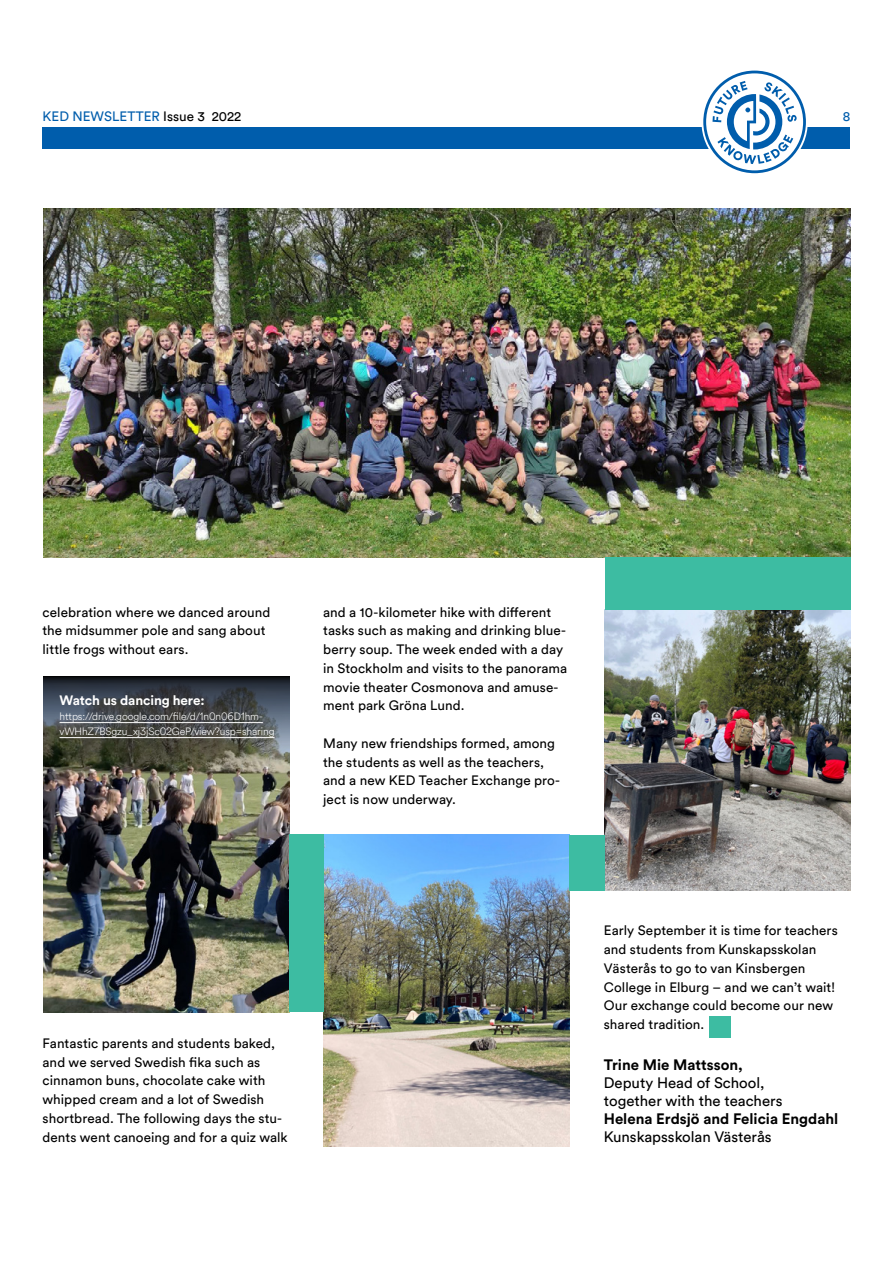
<style>
.page{position:relative;width:893px;height:1263px;background:#fff}
.page>*{position:absolute;margin:0;border:0;box-sizing:border-box;transform-origin:0 0}
.t1{font:15px/18px "Circular Std";color:#000}
.t2{font:700 15px "Circular Std";color:#000}
.t3{font:13.5px/18.8px "Circular Std";letter-spacing:.005em;color:#000}
.t4{font:13.5px "Circular Std";color:#005dac}
.t5{font:700 13.5px "Circular Std";letter-spacing:-.01em;color:#fff}
.t6{font:300 10.5px/15px "Circular Air";letter-spacing:-.01em;color:#fff}
.s1{color:#000}
</style>
<div class="page">
<div style="left:43px;top:128px;width:807px;height:21px;background:#005dac"></div>
<svg style="left:703px;top:71px;width:103px;height:102px"></svg>
<img style="left:44px;top:783px;width:245px;height:229px">
<img style="left:44px;top:208px;width:806px;height:349px">
<div style="left:709px;top:1017px;width:22px;height:21px;background:#3dbca2"></div>
<img style="left:605px;top:609px;width:245px;height:281px">
<img style="left:323px;top:835px;width:246px;height:312px">
<div style="left:605px;top:557px;width:245px;height:52px;background:#3dbca2"></div>
<div style="left:289px;top:835px;width:34px;height:177px;background:#3dbca2"></div>
<div style="left:569px;top:835px;width:36px;height:55px;background:#3dbca2"></div>
<img style="left:44px;top:676px;width:245px;height:107px">
<hr style="left:60px;top:722px;width:203px;height:1px;background:#fff">
<hr style="left:60px;top:737px;width:214px;height:1px;background:#fff">
<p class="t4" style="left:43px;top:109px;width:200px">KED NEWSLETTER <span class="s1">Issue 3 2022</span></p>
<p class="t4" style="left:843px;top:109px;width:9px">8</p>
<p class="t3" style="left:43px;top:602px;width:230px">celebration where we danced around the midsummer pole and sang about little frogs without ears.</p>
<p class="t5" style="left:60px;top:692px;width:147px">Watch us dancing here:</p>
<p class="t6" style="left:60px;top:708px;width:216px">https://drive.google.com/file/d/1n0n06D1hm&shy;vWHhZ7BSgzu_xj3jSc02GeP/view?usp=sharing</p>
<p class="t3" style="left:323px;top:602px;width:246px">and a 10-kilometer hike with different tasks such as making and drinking blue&shy;berry soup. The week ended with a day in Stockholm and visits to the panorama movie theater Cosmonova and amuse&shy;ment park Gröna Lund.</p>
<p class="t3" style="left:323px;top:733px;width:238px">Many new friendships formed, among the students as well as the teachers, and a new KED Teacher Exchange pro&shy;ject is now underway.</p>
<p class="t3" style="left:43px;top:1033px;width:247px">Fantastic parents and students baked, and we served Swedish fika such as cinnamon buns, chocolate cake with whipped cream and a lot of Swedish shortbread. The following days the stu&shy;dents went canoeing and for a quiz walk</p>
<p class="t3" style="left:604px;top:921px;width:236px">Early September it is time for teachers and students from Kunskapsskolan<br>Västerås to go to van Kinsbergen<br>College in Elburg – and we can’t wait!<br>Our exchange could become our new shared tradition.</p>
<p class="t2" style="left:604px;top:1055px;width:141px">Trine Mie Mattsson,</p>
<p class="t1" style="left:604px;top:1074px;width:180px">Deputy Head of School, together with the teachers</p>
<p class="t2" style="left:604px;top:1109px;width:236px">Helena Erdsjö and Felicia Engdahl</p>
<p class="t1" style="left:604px;top:1128px;width:169px">Kunskapsskolan Västerås</p>
</div>
